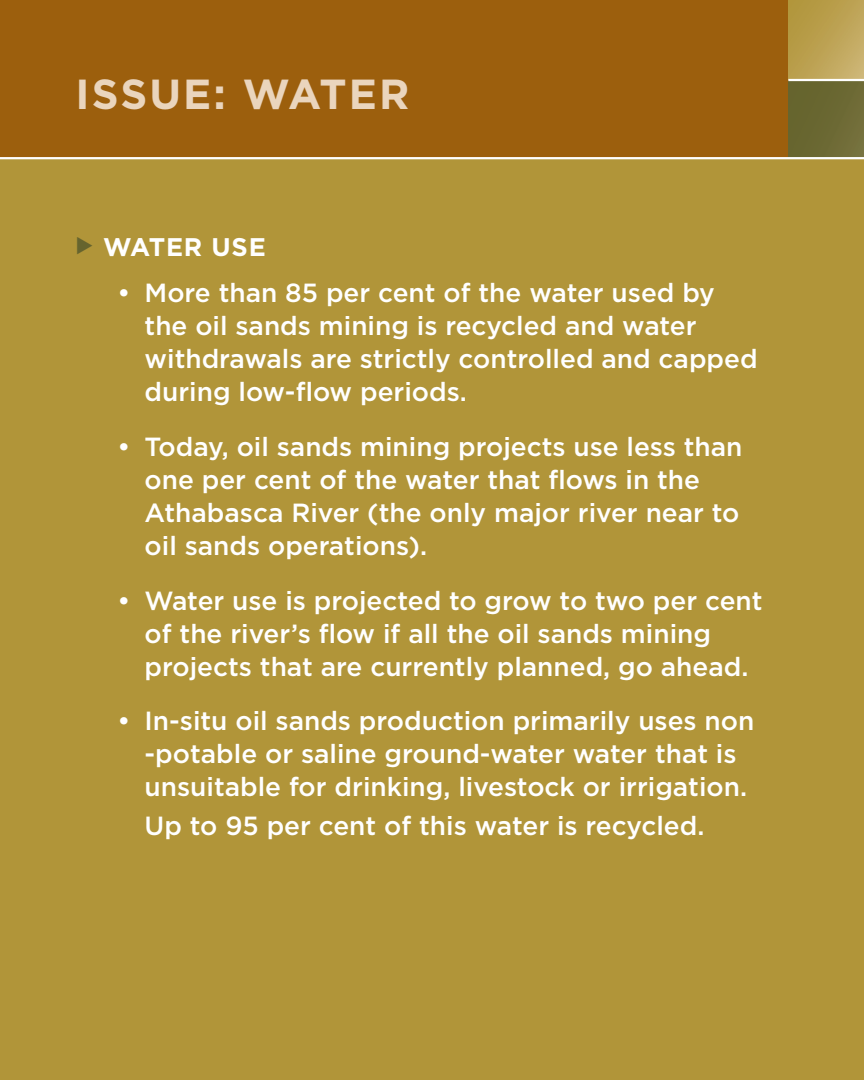
<style>
.page{position:relative;width:864px;height:1080px;background:#b19539}
.page>*{position:absolute;margin:0;border:0;box-sizing:border-box;transform-origin:0 0}
.header_-_body_conten{font:700 42px "Gotham";letter-spacing:.05em;color:#ead5bd}
.bullets_-_body_conte{font:500 26.4px/33px "Gotham";color:#fff}
.sub_heading_bullet{font:700 25.5px "Gotham";letter-spacing:.03em;color:#fff}
.s1{color:#66642e}
</style>
<div class="page">
<div style="left:0;top:0;width:864px;height:159px;background:#9c5f0d"></div>
<svg style="left:788px;top:0;width:76px;height:79px;background:#bca253"></svg>
<div style="left:788px;top:81px;width:76px;height:77px;background:#6a6732"></div>
<hr style="left:0;top:157px;width:864px;height:2px;background:#fff">
<hr style="left:788px;top:79px;width:76px;height:2px;background:#fff">
<p class="header_-_body_conten" style="left:76px;top:66px;width:335px">ISSUE: WATER</p>
<p class="sub_heading_bullet" style="left:76px;top:230px;width:192px"><span class="s1">◆</span> WATER USE</p>
<p class="bullets_-_body_conte" style="left:145px;top:276px;width:615px;text-indent:-27px">• More than 85 per cent of the water used by the oil sands mining is recycled and water withdrawals are strictly controlled and capped during low-flow periods.</p>
<p class="bullets_-_body_conte" style="left:145px;top:430px;width:599px;text-indent:-27px">• Today, oil sands mining projects use less than one per cent of the water that flows in the Athabasca River (the only major river near to oil sands operations).</p>
<p class="bullets_-_body_conte" style="left:145px;top:583px;width:620px;text-indent:-27px">• Water use is projected to grow to two per cent of the river’s flow if all the oil sands mining projects that are currently planned, go ahead.</p>
<p class="bullets_-_body_conte" style="left:145px;top:704px;width:611px;text-indent:-27px">• In-situ oil sands production primarily uses non -potable or saline ground-water water that is unsuitable for drinking, livestock or irrigation.</p>
<p class="bullets_-_body_conte" style="left:145px;top:809px;width:561px">Up to 95 per cent of this water is recycled.</p>
</div>
